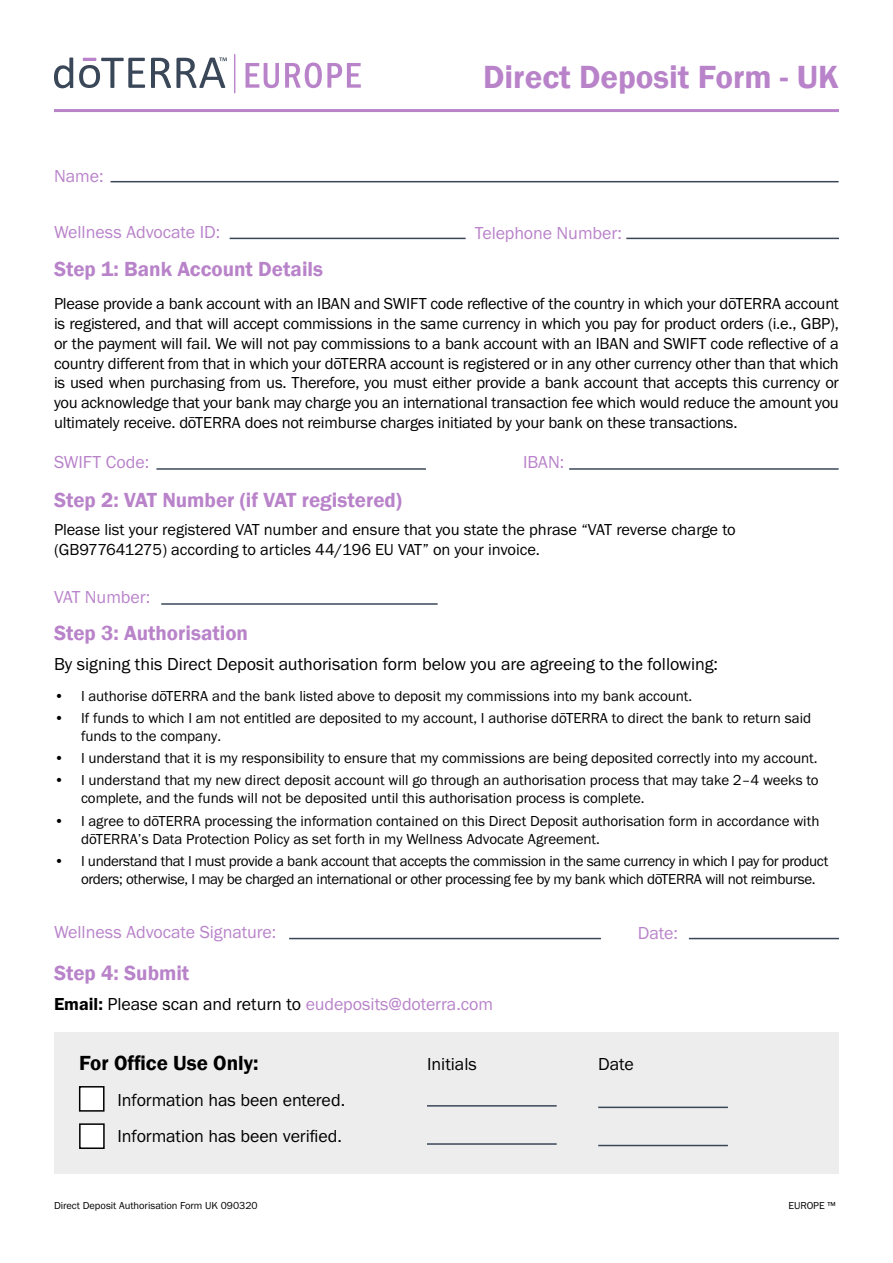
<style>
.page{position:relative;width:893px;height:1263px;background:#fff}
.page>*{position:absolute;margin:0;border:0;box-sizing:border-box;transform-origin:0 0}
.t1{font:600 33px "Franklin Gothic";color:#b983ca}
.t2{font:600 21px "Franklin Gothic";color:#b983ca}
.t3{font:600 21px "Franklin Gothic";color:#000}
.t4{font:18px "Franklin Gothic FS";letter-spacing:-.005em;color:#b983ca}
.t5{font:18px/36px "Franklin Gothic FS";letter-spacing:-.005em;color:#000}
.t6{font:16.5px/19.8px "Franklin Gothic FS";letter-spacing:-.01em;color:#000;text-align:justify}
.t7{font:15px/18px "Franklin Gothic FS";letter-spacing:-.005em;color:#000}
.t8{font:10.5px "Franklin Gothic FS";color:#000}
.s1{font-weight:600;color:#000}
.s2{color:#000}
</style>
<div class="page">
<svg style="left:246px;top:63px;width:33px;height:25px"></svg>
<svg style="left:285px;top:63px;width:76px;height:25px"></svg>
<svg style="left:151px;top:58px;width:76px;height:30px"></svg>
<svg style="left:79px;top:58px;width:66px;height:30px"></svg>
<svg style="left:54px;top:57px;width:19px;height:31px"></svg>
<hr style="left:234px;top:54px;width:1px;height:39px;background:#b983ca">
<hr style="left:54px;top:109px;width:785px;height:3px;background:#b983ca">
<hr style="left:111px;top:181px;width:728px;height:1px;background:#3b4759">
<hr style="left:230px;top:238px;width:236px;height:1px;background:#3b4759">
<hr style="left:626px;top:238px;width:213px;height:1px;background:#3b4759">
<hr style="left:161px;top:603px;width:277px;height:2px;background:#3b4759">
<hr style="left:156px;top:468px;width:270px;height:2px;background:#3b4759">
<hr style="left:569px;top:468px;width:270px;height:2px;background:#3b4759">
<hr style="left:289px;top:938px;width:312px;height:1px;background:#3b4759">
<hr style="left:689px;top:938px;width:150px;height:1px;background:#3b4759">
<div style="left:54px;top:1032px;width:785px;height:142px;background:#ededed"></div>
<div style="left:80px;top:1087px;width:24px;height:24px;background:#fff"></div>
<div style="left:79px;top:1086px;width:26px;height:26px;border:2px solid #000"></div>
<div style="left:80px;top:1124px;width:24px;height:24px;background:#fff"></div>
<div style="left:79px;top:1123px;width:26px;height:26px;border:2px solid #000"></div>
<hr style="left:427px;top:1105px;width:130px;height:1px;background:#3b4759">
<hr style="left:427px;top:1143px;width:130px;height:2px;background:#3b4759">
<hr style="left:598px;top:1106px;width:130px;height:2px;background:#3b4759">
<hr style="left:598px;top:1145px;width:130px;height:1px;background:#3b4759">
<p class="t4" style="left:54px;top:166px;width:51px">Name:</p>
<p class="t4" style="left:54px;top:222px;width:168px">Wellness Advocate ID:</p>
<h2 class="t2" style="left:54px;top:256px;width:271px">Step 1: Bank Account Details</h2>
<h1 class="t1" style="left:483px;top:57px;width:357px">Direct Deposit Form - UK</h1>
<p class="t4" style="left:475px;top:223px;width:148px">Telephone Number:</p>
<p class="t6" style="left:54px;top:294px;width:786px">Please provide a bank account with an IBAN and SWIFT code reflective of the country in which your dōTERRA account is registered, and that will accept commissions in the same currency in which you pay for product orders (i.e., GBP), or the payment will fail. We will not pay commissions to a bank account with an IBAN and SWIFT code reflective of a country different from that in which your dōTERRA account is registered or in any other currency other than that which is used when purchasing from us. Therefore, you must either provide a bank account that accepts this currency or you acknowledge that your bank may charge you an international transaction fee which would reduce the amount you ultimately receive. dōTERRA does not reimburse charges initiated by your bank on these transactions.</p>
<p class="t4" style="left:54px;top:452px;width:97px">SWIFT Code:</p>
<p class="t4" style="left:523px;top:452px;width:43px">IBAN:</p>
<h2 class="t2" style="left:54px;top:487px;width:350px">Step 2: VAT Number (if VAT registered)</h2>
<p class="t6" style="left:54px;top:520px;width:683px">Please list your registered VAT number and ensure that you state the phrase “VAT reverse charge to (GB977641275) according to articles 44/196 EU VAT” on your invoice.</p>
<p class="t4" style="left:54px;top:587px;width:98px">VAT Number:</p>
<h2 class="t2" style="left:54px;top:620px;width:196px">Step 3: Authorisation</h2>
<p class="t5" style="left:54px;top:646px;width:666px">By signing this Direct Deposit authorisation form below you are agreeing to the following:</p>
<p class="t7" style="left:54px;top:687px;width:640px">• I authorise dōTERRA and the bank listed above to deposit my commissions into my bank account.</p>
<p class="t7" style="left:81px;top:709px;width:732px;text-indent:-27px">• If funds to which I am not entitled are deposited to my account, I authorise dōTERRA to direct the bank to return said funds to the company.</p>
<p class="t7" style="left:54px;top:749px;width:765px">• I understand that it is my responsibility to ensure that my commissions are being deposited correctly into my account.</p>
<p class="t7" style="left:81px;top:771px;width:739px;text-indent:-27px">• I understand that my new direct deposit account will go through an authorisation process that may take 2–4 weeks to complete, and the funds will not be deposited until this authorisation process is complete.</p>
<p class="t7" style="left:81px;top:812px;width:740px;text-indent:-27px">• I agree to dōTERRA processing the information contained on this Direct Deposit authorisation form in accordance with dōTERRA’s Data Protection Policy as set forth in my Wellness Advocate Agreement.</p>
<p class="t7" style="left:81px;top:852px;width:749px;text-indent:-27px">• I understand that I must provide a bank account that accepts the commission in the same currency in which I pay for product orders; otherwise, I may be charged an international or other processing fee by my bank which dōTERRA will not reimburse.</p>
<p class="t4" style="left:54px;top:922px;width:224px">Wellness Advocate Signature:</p>
<p class="t4" style="left:638px;top:923px;width:41px">Date:</p>
<h2 class="t2" style="left:54px;top:960px;width:137px">Step 4: Submit</h2>
<p class="t4" style="left:54px;top:994px;width:441px"><span class="s1">Email:</span> <span class="s2">Please scan and return to</span> eudeposits@doterra.com</p>
<h2 class="t3" style="left:79px;top:1050px;width:181px">For Office Use Only:</h2>
<p class="t5" style="left:117px;top:1082px;width:229px">Information has been entered.<br>Information has been verified.</p>
<p class="t5" style="left:427px;top:1046px;width:51px">Initials</p>
<p class="t5" style="left:598px;top:1046px;width:37px">Date</p>
<p class="t8" style="left:54px;top:1200px;width:205px">Direct Deposit Authorisation Form UK 090320</p>
<p class="t8" style="left:788px;top:1200px;width:49px">EUROPE ™</p>
</div>
